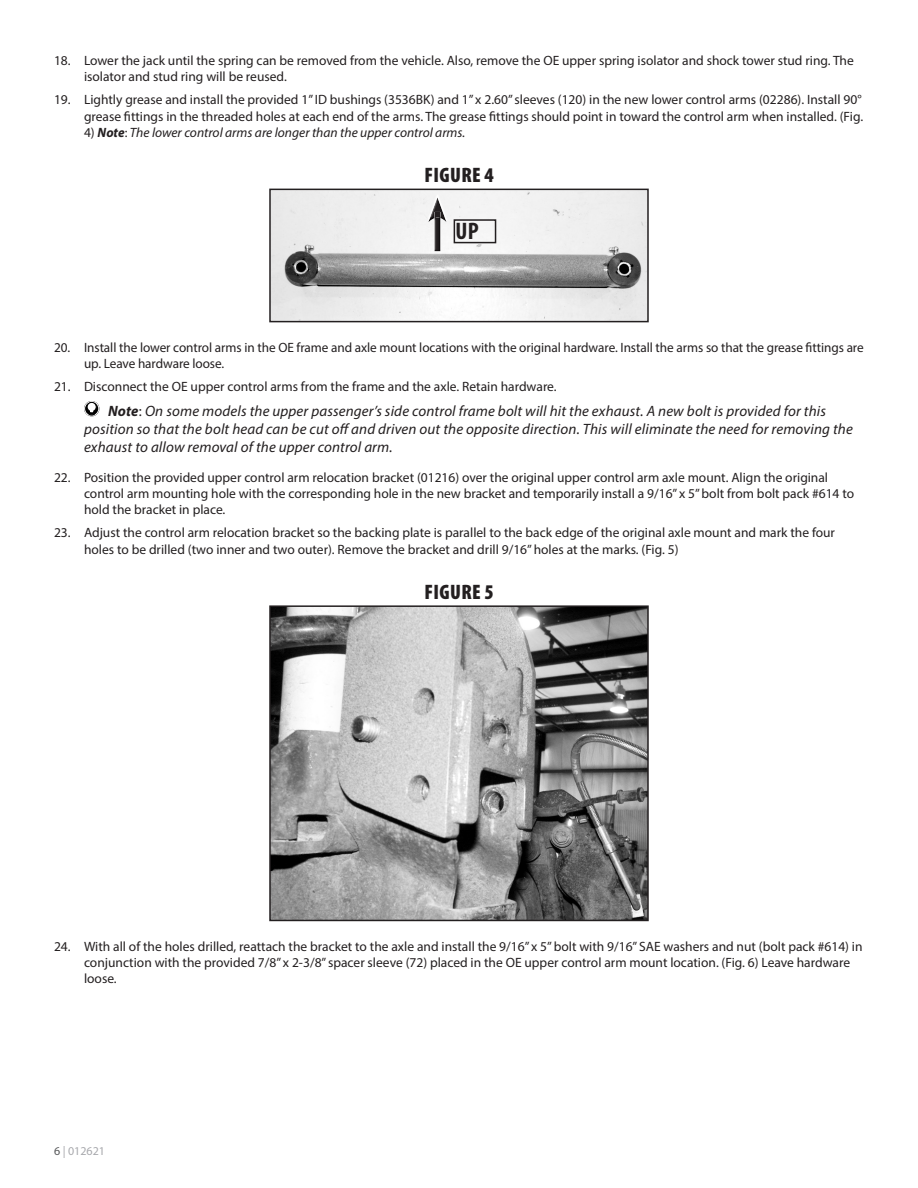
<style>
.page{position:relative;width:918px;height:1188px;background:#fff}
.page>*{position:absolute;margin:0;border:0;box-sizing:border-box;transform-origin:0 0}
.Headline{font:700 condensed 24px "Myriad Pro";color:#231f20}
.Photo-Caption{font:900 condensed 21px "Myriad Pro";letter-spacing:.02em;color:#231f20}
.Special__-_Note{font:italic 15px/18px "Myriad Pro";letter-spacing:.01em;color:#231f20}
.t1{font:13.5px/16.2px "Myriad Pro";color:#231f20}
.t2{font:italic 13.5px "Myriad Pro";color:#231f20}
.t3{font:12px "Myriad Pro";color:#a8a9ad}
.s1{font-style:normal}
.s2{font-weight:700}
.s3{color:#57585a}
</style>
<div class="page">
<img style="left:272px;top:192px;width:374px;height:127px">
<div style="left:269px;top:189px;width:380px;height:133px;border:2px solid #231f20"></div>
<div style="left:427px;top:194px;width:21px;height:57px;background:#f2f2f2"></div>
<div style="left:427px;top:197px;width:21px;height:56px;background:#231f20;opacity:.75"></div>
<div style="left:454px;top:219px;width:42px;height:24px;border:2px solid #231f20"></div>
<div style="left:84px;top:401px;width:15px;height:15px;border:1px solid #fff;border-radius:50%"></div>
<svg style="left:87px;top:402px;width:10px;height:13px"></svg>
<img style="left:272px;top:608px;width:374px;height:310px">
<div style="left:269px;top:605px;width:380px;height:316px;border:2px solid #231f20"></div>
<p class="t1" style="left:84px;top:52px;width:771px;text-indent:-30px">18. Lower the jack until the spring can be removed from the vehicle. Also, remove the OE upper spring isolator and shock tower stud ring. The isolator and stud ring will be reused.</p>
<p class="t1" style="left:54px;top:92px;width:811px;text-align:right">19. Lightly grease and install the provided 1” ID bushings (3536BK) and 1” x 2.60” sleeves (120) in the new lower control arms (02286). Install 90° grease fittings in the threaded holes at each end of the arms. The grease fittings should point in toward the control arm when installed. (Fig.</p>
<p class="t2" style="left:84px;top:124px;width:383px"><span class="s1">4)</span> <span class="s2">Note</span><span class="s1">:</span> The lower control arms are longer than the upper control arms.</p>
<p class="Photo-Caption" style="left:424px;top:162px;width:71px">FIGURE 4</p>
<p class="Headline" style="left:455px;top:216px;width:25px">UP</p>
<p class="t1" style="left:84px;top:339px;width:781px;text-indent:-30px">20. Install the lower control arms in the OE frame and axle mount locations with the original hardware. Install the arms so that the grease fittings are up. Leave hardware loose.</p>
<p class="t1" style="left:54px;top:378px;width:504px">21. Disconnect the OE upper control arms from the frame and the axle. Retain hardware.</p>
<p class="Special__-_Note" style="left:84px;top:402px;width:770px;text-indent:24px"><span class="s2">Note</span><span class="s1">:</span> On some models the upper passenger’s side control frame bolt will hit the exhaust. A new bolt is provided for this position so that the bolt head can be cut off and driven out the opposite direction. This will eliminate the need for removing the exhaust to allow removal of the upper control arm.</p>
<p class="t1" style="left:84px;top:469px;width:772px;text-indent:-30px">22. Position the provided upper control arm relocation bracket (01216) over the original upper control arm axle mount. Align the original control arm mounting hole with the corresponding hole in the new bracket and temporarily install a 9/16” x 5” bolt from bolt pack #614 to hold the bracket in place.</p>
<p class="t1" style="left:84px;top:525px;width:753px;text-indent:-30px">23. Adjust the control arm relocation bracket so the backing plate is parallel to the back edge of the original axle mount and mark the four holes to be drilled (two inner and two outer). Remove the bracket and drill 9/16” holes at the marks. (Fig. 5)</p>
<p class="Photo-Caption" style="left:424px;top:579px;width:71px">FIGURE 5</p>
<p class="t1" style="left:84px;top:938px;width:780px;text-indent:-30px">24. With all of the holes drilled, reattach the bracket to the axle and install the 9/16” x 5” bolt with 9/16” SAE washers and nut (bolt pack #614) in conjunction with the provided 7/8” x 2-3/8” spacer sleeve (72) placed in the OE upper control arm mount location. (Fig. 6) Leave hardware loose.</p>
<p class="t3" style="left:54px;top:1143px;width:53px"><span class="s3">6</span> | 012621</p>
</div>
